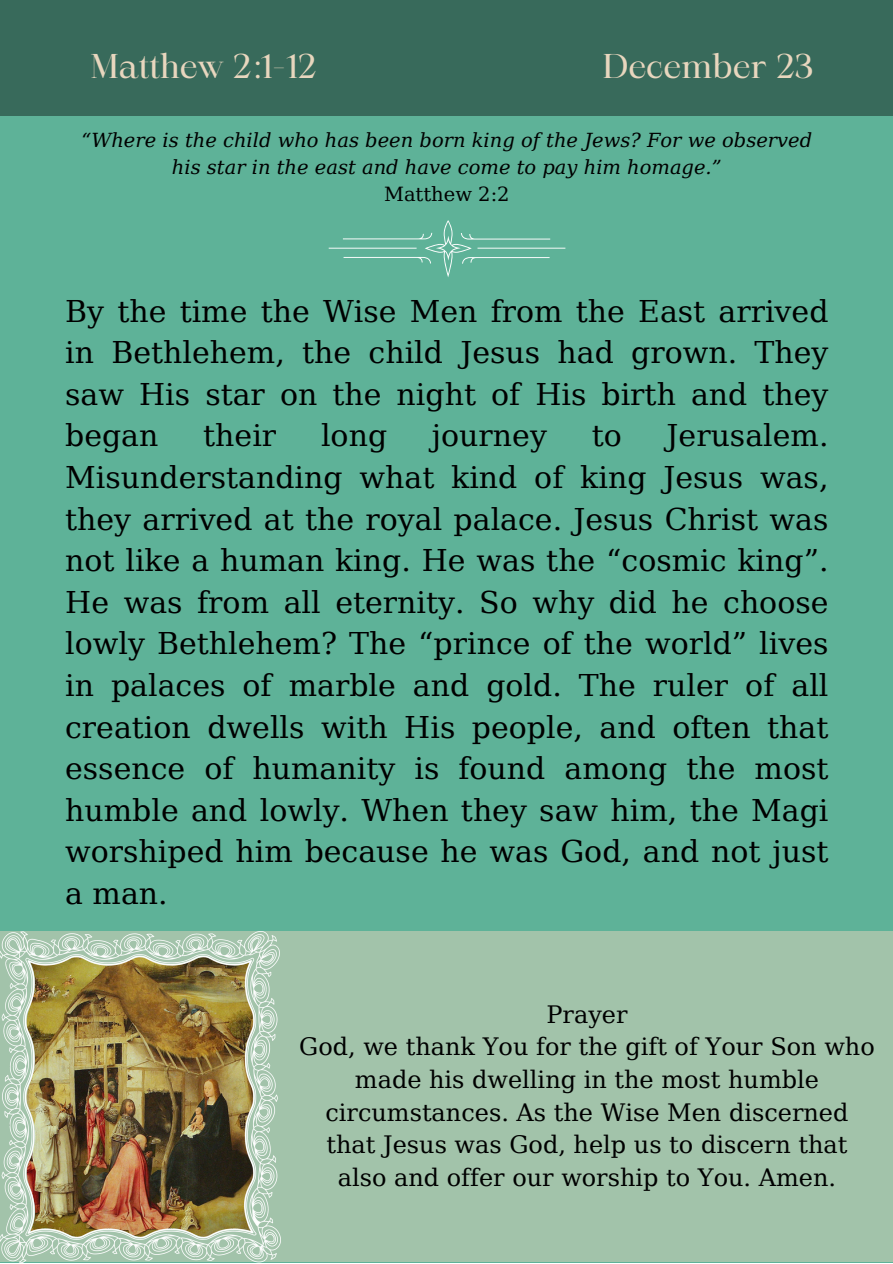
<style>
.page{position:relative;width:893px;height:1264px;background:#fff}
.page>*{position:absolute;margin:0;border:0;box-sizing:border-box;transform-origin:0 0}
.t1{font:33px "Maharlika";color:#e8d6be}
.t2{font:30px/41.5px "DejaVu Serif";color:#000;text-align:justify}
.t3{font:24px/32.5px "DejaVu Serif";color:#000;text-align:center}
.t4{font:italic 19.5px/27px "DejaVu Serif";color:#000;text-align:center}
.t5{font:19.5px "DejaVu Serif";color:#000}
</style>
<div class="page">
<div style="left:0;top:0;width:892px;height:1262px;background:#5eb298"></div>
<div style="left:0;top:0;width:892px;height:116px;background:#386a5b"></div>
<div style="left:0;top:931px;width:892px;height:331px;background:#a2c3aa"></div>
<img style="left:0;top:931px;width:281px;height:331px">
<svg style="left:329px;top:220px;width:236px;height:57px"></svg>
<p class="t1" style="left:90px;top:53px;width:228px">Matthew 2:1-12</p>
<p class="t1" style="left:602px;top:53px;width:212px">December 23</p>
<p class="t4" style="left:81px;top:126px;width:732px">“Where is the child who has been born king of the Jews? For we observed his star in the east and have come to pay him homage.”</p>
<p class="t5" style="left:384px;top:182px;width:127px">Matthew 2:2</p>
<p class="t2" style="left:65px;top:290px;width:764px">By the time the Wise Men from the East arrived in Bethlehem, the child Jesus had grown. They saw His star on the night of His birth and they began</p>
<p class="t2" style="left:65px;top:415px;width:764px;text-indent:601px">Jerusalem.<br>Misunderstanding what kind of king Jesus was, they arrived at the royal palace. Jesus Christ was not like a human king. He was the “cosmic king”.<br>He was from all eternity. So why did he choose lowly Bethlehem? The “prince of the world” lives in palaces of marble and gold. The ruler of all creation dwells with His people, and often that essence of humanity is found among the most humble and lowly. When they saw him, the Magi worshiped him because he was God, and not just a man.</p>
<p class="t2" style="left:203px;top:415px;width:74px">their</p>
<p class="t2" style="left:321px;top:415px;width:68px">long</p>
<p class="t2" style="left:432px;top:415px;width:116px">journey</p>
<p class="t2" style="left:591px;top:415px;width:32px">to</p>
<p class="t3" style="left:546px;top:998px;width:83px">Prayer</p>
<p class="t3" style="left:299px;top:1030px;width:577px">God, we thank You for the gift of Your Son who made his dwelling in the most humble circumstances. As the Wise Men discerned that Jesus was God, help us to discern that also and offer our worship to You. Amen.</p>
</div>
